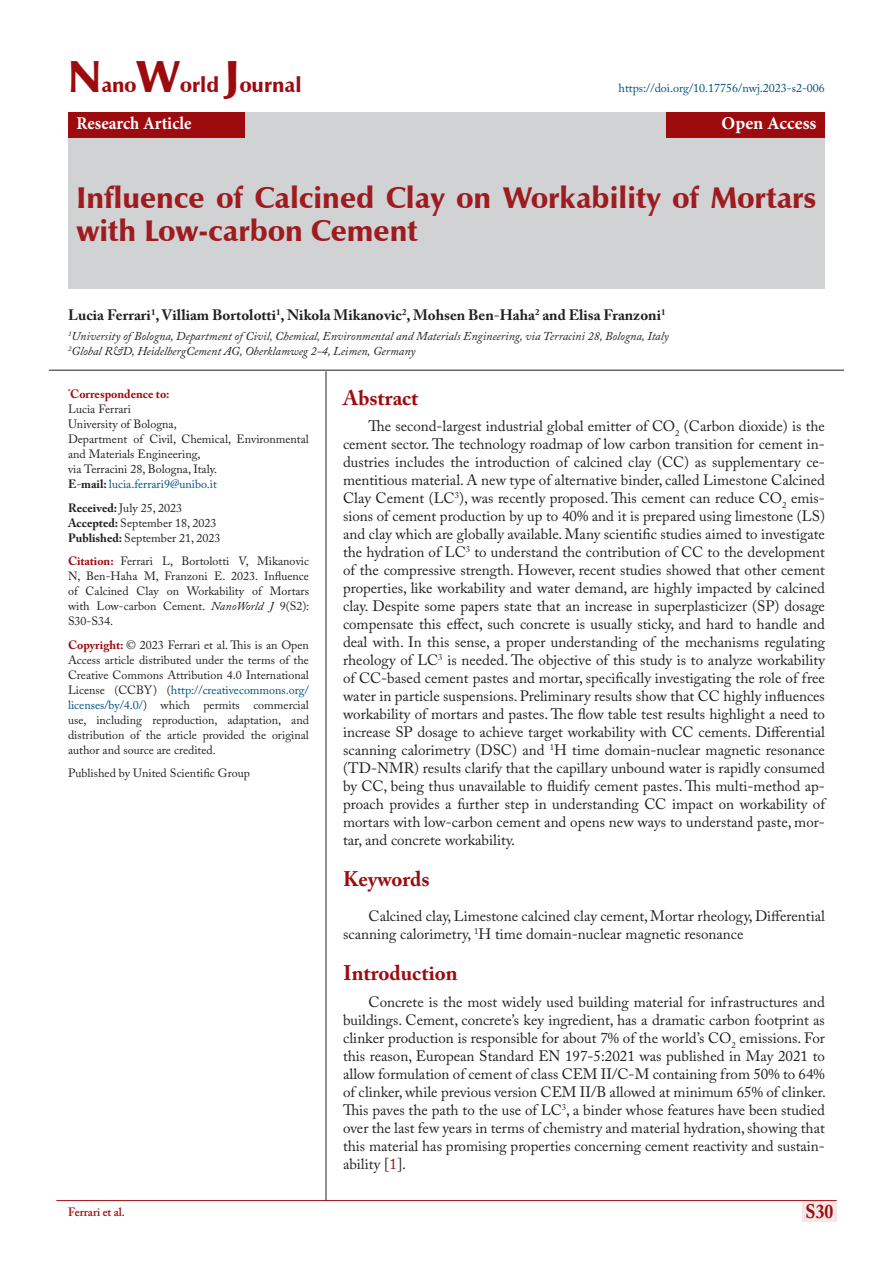
<style>
.page{position:relative;width:893px;height:1263px;background:#fff}
.page>*{position:absolute;margin:0;border:0;box-sizing:border-box;transform-origin:0 0}
.t1{font:900 30px/33px "Zapf Humanist 601 BT";color:#9e1c1f}
.s8{font:700 21px "Adobe Caslon Pro";color:#9e0b0f}
.t2{font:900 21px "Zapf Humanist 601 BT";color:#9e0b0f}
.t3{font:700 19.5px "Adobe Caslon Pro";color:#9e0b0f;scale:.9 1}
.t4{font:700 18px "Minion Pro";color:#fff;scale:.93 1}
.t5{font:700 18px "Minion Pro";color:#fff}
.t6{font:15px/18px "Adobe Caslon Pro";color:#231f20;text-align:justify}
.t7{font:700 15px "Adobe Caslon Pro";color:#231f20}
.t8{font:12px/15px "Adobe Caslon Pro";color:#231f20}
.t9{font:italic 12px "Adobe Caslon Pro";color:#231f20}
.t10{font:12px "Adobe Caslon Pro";color:#005082}
.t11{font:700 12px "Adobe Caslon Pro";color:#9e0b0f}
.t12{font:600 12px "Adobe Caslon Pro";color:#9e0b0f;scale:.95 1}
.s1{font-size:45px}
.s2{font-weight:400}
.s3{font-weight:700}
.s4{color:#005082}
.s5{font-weight:700;color:#9e0b0f}
.s6{font-style:italic}
.s7{color:#9e0b0f}
</style>
<div class="page">
<div style="left:802px;top:1200px;width:35px;height:21px;background:#f5e7e7"></div>
<hr style="left:56px;top:1200px;width:781px;height:1px;background:#9e0b0f">
<div style="left:68px;top:112px;width:757px;height:177px;background:#d1d2d4"></div>
<div style="left:68px;top:112px;width:177px;height:26px;background:#9e0b0f"></div>
<div style="left:666px;top:112px;width:159px;height:26px;background:#9e0b0f"></div>
<hr style="left:326px;top:371px;width:1px;height:829px;background:#231f20">
<hr style="left:49px;top:370px;width:795px;height:1px;background:#231f20">
<p class="t2" style="left:68px;top:72px;width:235px"><span class="s1">N</span>ano<span class="s1">W</span>orld <span class="s1">J</span>ournal</p>
<p class="t4" style="left:77px;top:111px;width:125px">Research Article</p>
<p class="t5" style="left:721px;top:111px;width:96px">Open Access</p>
<p class="t10" style="left:619px;top:81px;width:208px">https://doi.org/10.17756/nwj.2023-s2-006</p>
<p class="t1" style="left:77px;top:182px;width:741px">Influence of Calcined Clay on Workability of Mortars with Low-carbon Cement</p>
<p class="t7" style="left:68px;top:306px;width:599px">Lucia Ferrari<sup>1</sup>, Villiam Bortolotti<sup>1</sup>, Nikola Mikanovic<sup>2</sup>, Mohsen Ben<span class="s2">-</span>Haha<sup>2</sup> and Elisa Franzoni<sup>1</sup></p>
<p class="t9" style="left:68px;top:328px;width:602px"><sup>1</sup>University of Bologna, Department of Civil, Chemical, Environmental and Materials Engineering, via Terracini 28, Bologna, Italy</p>
<p class="t9" style="left:68px;top:343px;width:349px"><sup>2</sup>Global R&amp;D, HeidelbergCement AG, Oberklamweg 2-4, Leimen, Germany</p>
<p class="t11" style="left:68px;top:387px;width:103px"><sup>*</sup>Correspondence to:</p>
<p class="t8" style="left:68px;top:401px;width:65px">Lucia Ferrari</p>
<p class="t8" style="left:68px;top:416px;width:110px">University of Bologna,</p>
<p class="t8" style="left:68px;top:431px;width:242px">Department of Civil, Chemical, Environmental and Materials Engineering,</p>
<p class="t8" style="left:68px;top:461px;width:151px">via Terracini 28, Bologna, Italy.<br><span class="s3">E</span>-<span class="s3">mail:</span> <span class="s4">lucia.ferrari9@unibo.it</span></p>
<p class="t8" style="left:68px;top:500px;width:154px"><span class="s3">Received:</span> July 25, 2023<br><span class="s3">Accepted:</span> September 18, 2023<br><span class="s3">Published:</span> September 21, 2023</p>
<p class="t8" style="left:68px;top:553px;width:243px;text-align:justify"><span class="s5">Citation:</span> Ferrari L, Bortolotti V, Mikanovic N, Ben-Haha M, Franzoni E. 2023. Influence of Calcined Clay on Workability of Mortars with Low-carbon Cement. <span class="s6">NanoWorld J</span> 9(S2):<br>S30-S34.</p>
<p class="t8" style="left:68px;top:637px;width:242px;text-align:justify"><span class="s5">Copyright:</span> © 2023 Ferrari et al. This is an Open Access article distributed under the terms of the Creative Commons Attribution 4.0 International License (CCBY) (<span class="s4">http://creativecommons.org/ licenses/by/4.0/</span>) which permits commercial use, including reproduction, adaptation, and distribution of the article provided the original author and source are credited.</p>
<p class="t8" style="left:68px;top:765px;width:183px">Published by United Scientific Group</p>
<p class="s8" style="left:343px;top:385px;width:77px">Abstract</p>
<p class="t6" style="left:343px;top:417px;width:483px;text-indent:26px">The second-largest industrial global emitter of CO<sub>2</sub> (Carbon dioxide) is the cement sector. The technology roadmap of low carbon transition for cement in&shy;dustries includes the introduction of calcined clay (CC) as supplementary ce&shy;mentitious material. A new type of alternative binder, called Limestone Calcined Clay Cement (LC<sup>3</sup>), was recently proposed. This cement can reduce CO<sub>2</sub> emis&shy;sions of cement production by up to 40% and it is prepared using limestone (LS) and clay which are globally available. Many scientific studies aimed to investigate the hydration of LC<sup>3</sup> to understand the contribution of CC to the development of the compressive strength. However, recent studies showed that other cement properties, like workability and water demand, are highly impacted by calcined clay. Despite some papers state that an increase in superplasticizer (SP) dosage compensate this effect, such concrete is usually sticky, and hard to handle and deal with. In this sense, a proper understanding of the mechanisms regulating rheology of LC<sup>3</sup> is needed. The objective of this study is to analyze workability of CC-based cement pastes and mortar, specifically investigating the role of free water in particle suspensions. Preliminary results show that CC highly influences workability of mortars and pastes. The flow table test results highlight a need to increase SP dosage to achieve target workability with CC cements. Differential scanning calorimetry (DSC) and <sup>1</sup>H time domain-nuclear magnetic resonance (TD-NMR) results clarify that the capillary unbound water is rapidly consumed by CC, being thus unavailable to fluidify cement pastes. This multi-method ap&shy;proach provides a further step in understanding CC impact on workability of mortars with low-carbon cement and opens new ways to understand paste, mor&shy;tar, and concrete workability.</p>
<p class="s8" style="left:343px;top:867px;width:88px">Keywords</p>
<p class="t6" style="left:343px;top:907px;width:483px;text-indent:26px">Calcined clay, Limestone calcined clay cement, Mortar rheology, Differential scanning calorimetry, <sup>1</sup>H time domain-nuclear magnetic resonance</p>
<p class="s8" style="left:343px;top:961px;width:116px">Introduction</p>
<p class="t6" style="left:343px;top:992px;width:484px;text-indent:26px">Concrete is the most widely used building material for infrastructures and buildings. Cement, concrete’s key ingredient, has a dramatic carbon footprint as clinker production is responsible for about 7% of the world’s CO<sub>2</sub> emissions. For this reason, European Standard EN 197-5:2021 was published in May 2021 to allow formulation of cement of class CEM II/C-M containing from 50% to 64% of clinker, while previous version CEM II/B allowed at minimum 65% of clinker.<br>This paves the path to the use of LC<sup>3</sup>, a binder whose features have been studied over the last few years in terms of chemistry and material hydration, showing that this material has promising properties concerning cement reactivity and sustain&shy;ability [<span class="s7">1</span>].</p>
<p class="t12" style="left:68px;top:1204px;width:61px">Ferrari et al.</p>
<h3 class="t3" style="left:806px;top:1200px;width:32px">S30</h3>
</div>
